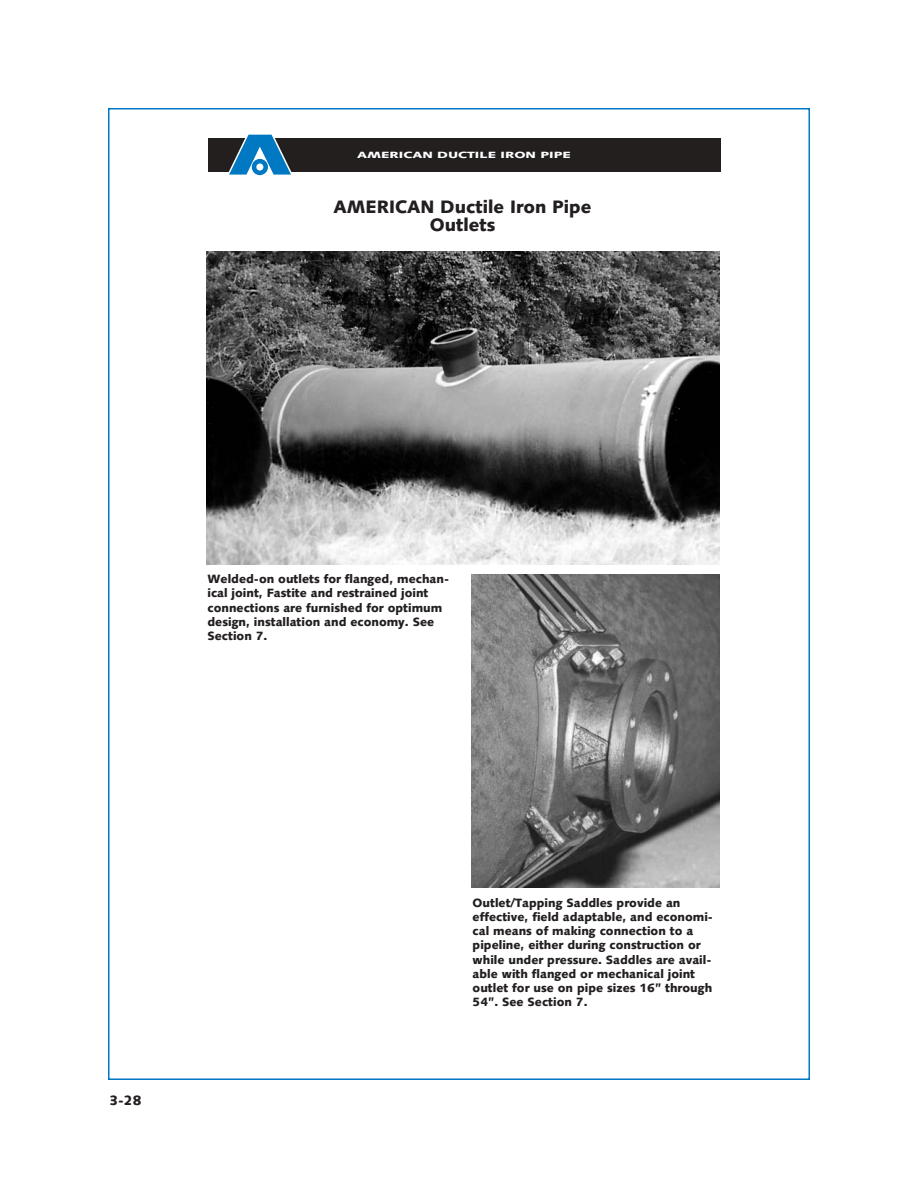
<style>
.page{position:relative;width:918px;height:1188px;background:#fff}
.page>*{position:absolute;margin:0;border:0;box-sizing:border-box;transform-origin:0 0}
.t1{font:900 18px/18px "Syntax";color:#231f1f;text-align:center}
.t2{font:900 13.5px "Syntax";color:#231f1f}
.t3{font:900 12px/14.2px "Syntax";color:#231f1f}
.t4{font:900 9px "Syntax";color:#fff;scale:1.5 1}
</style>
<div class="page">
<div style="left:208px;top:138px;width:513px;height:33px;background:#231f1f"></div>
<svg style="left:224px;top:134px;width:72px;height:42px"></svg>
<img style="left:206px;top:252px;width:513px;height:313px">
<img style="left:471px;top:574px;width:248px;height:313px">
<p class="t4" style="left:357px;top:151px;width:144px">AMERICAN DUCTILE IRON PIPE</p>
<h1 class="t1" style="left:333px;top:199px;width:260px">AMERICAN Ductile Iron Pipe<br>Outlets</h1>
<p class="t3" style="left:208px;top:573px;width:243px">Welded-on outlets for flanged, mechan&shy;ical joint, Fastite and restrained joint connections are furnished for optimum design, installation and economy. See Section 7.</p>
<p class="t2" style="left:110px;top:1095px;width:33px">3-28</p>
<p class="t3" style="left:473px;top:896px;width:242px">Outlet/Tapping Saddles provide an effective, field adaptable, and economi&shy;cal means of making connection to a pipeline, either during construction or while under pressure. Saddles are avail&shy;able with flanged or mechanical joint outlet for use on pipe sizes 16” through 54”. See Section 7.</p>
</div>
